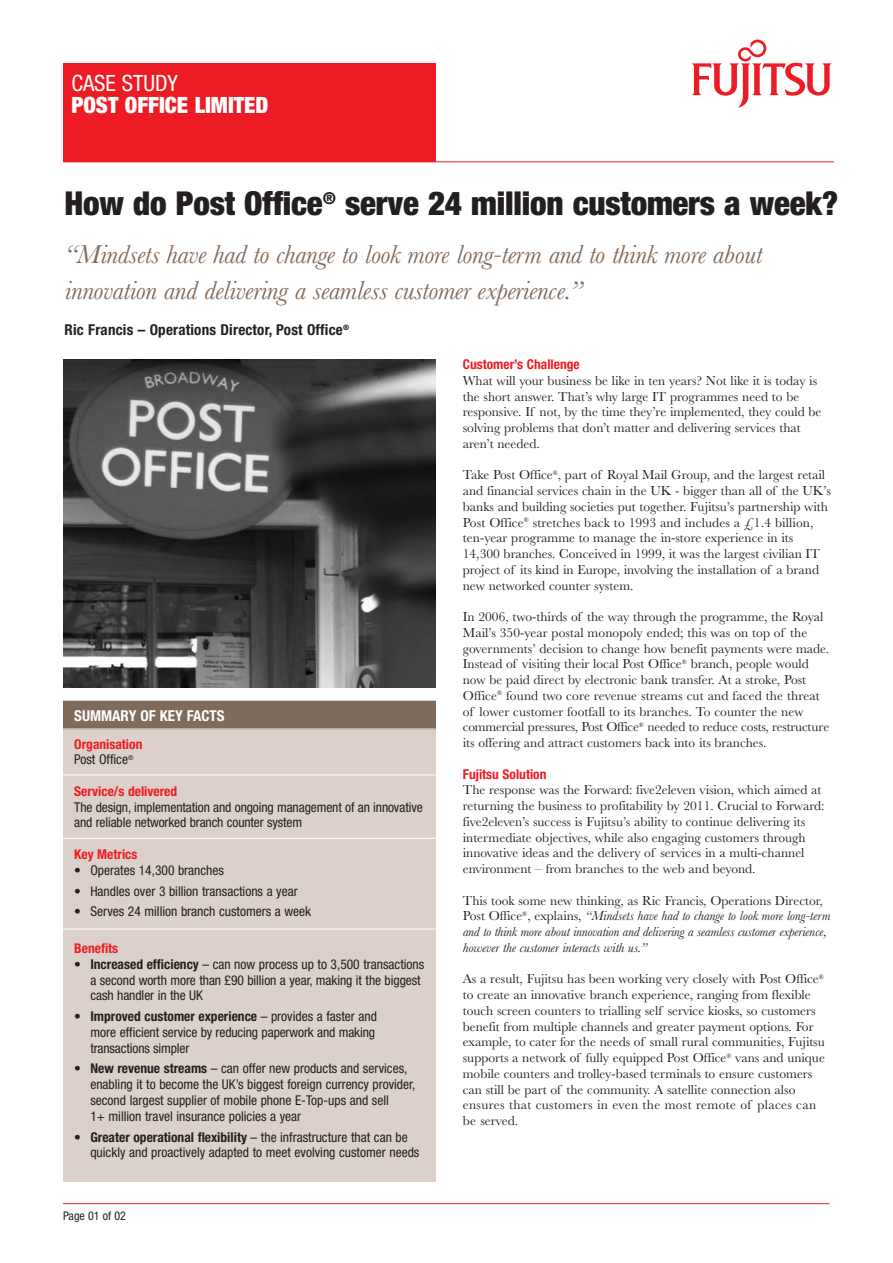
<style>
.page{position:relative;width:893px;height:1263px;background:#fff}
.page>*{position:absolute;margin:0;border:0;box-sizing:border-box;transform-origin:0 0}
.t1{font:900 condensed 33px "Helvetica Neue";letter-spacing:-.005em;color:#231f20}
.t2{font:italic 27px/36px "Baskerville";letter-spacing:-.01em;color:#806a5a}
.t3{font:900 condensed 22.5px "Helvetica Neue";color:#fff}
.t4{font:condensed 22.5px "Helvetica Neue";color:#fff}
.t5{font:700 condensed 15px "Helvetica Neue";letter-spacing:.015em;color:#231f20}
.t6{font:700 condensed 15px "Helvetica Neue";color:#fff}
.t7{font:13.5px/15.8px "Baskerville";color:#231f20}
.t8{font:condensed 13.5px/15.8px "Helvetica Neue";color:#231f20}
.t9{font:italic 13.5px/15.8px "Baskerville";color:#231f20}
.t10{font:700 condensed 13.5px/15.8px "Helvetica Neue";color:#ed1c24}
.t11{font:condensed 12px "Helvetica Neue";color:#231f20}
.s1{font-weight:400;color:#231f20}
.s2{font-weight:700}
.s3{font-style:normal}
</style>
<div class="page">
<img style="left:63px;top:360px;width:373px;height:327px">
<hr style="left:63px;top:1203px;width:766px;height:1px;background:#ed1c24">
<div style="left:63px;top:63px;width:373px;height:98px;background:#ed1c24"></div>
<hr style="left:63px;top:161px;width:771px;height:1px;background:#ed1c24">
<svg style="left:692px;top:40px;width:139px;height:68px"></svg>
<div style="left:63px;top:701px;width:373px;height:481px;background:#dcd1ca"></div>
<div style="left:63px;top:701px;width:373px;height:28px;background:#806a5a"></div>
<hr style="left:63px;top:729px;width:372px;height:1px;background:#fff">
<hr style="left:56px;top:775px;width:382px;height:1px;background:#fff">
<hr style="left:56px;top:838px;width:382px;height:1px;background:#fff">
<hr style="left:56px;top:929px;width:383px;height:1px;background:#fff">
<h3 class="t4" style="left:71px;top:75px;width:108px">CASE STUDY</h3>
<h3 class="t3" style="left:71px;top:97px;width:198px">POST OFFICE LIMITED</h3>
<h1 class="t1" style="left:65px;top:192px;width:775px">How do Post Office<sup>®</sup> serve 24 million customers a week?</h1>
<h2 class="t2" style="left:65px;top:239px;width:698px">“Mindsets have had to change to look more long-term and to think more about innovation and delivering a seamless customer experience.”</h2>
<p class="t5" style="left:65px;top:325px;width:286px">Ric Francis – Operations Director, Post Office<sup>®</sup></p>
<p class="t6" style="left:74px;top:710px;width:152px">SUMMARY OF KEY FACTS</p>
<p class="t10" style="left:74px;top:737px;width:70px">Organisation<br><span class="s1">Post Office</span><sup>®</sup></p>
<p class="t10" style="left:74px;top:784px;width:104px">Service/s delivered</p>
<p class="t8" style="left:74px;top:800px;width:350px">The design, implementation and ongoing management of an innovative and reliable networked branch counter system</p>
<p class="t10" style="left:74px;top:847px;width:65px">Key Metrics</p>
<p class="t8" style="left:74px;top:863px;width:151px">• Operates 14,300 branches</p>
<p class="t8" style="left:74px;top:884px;width:225px">• Handles over 3 billion transactions a year</p>
<p class="t8" style="left:74px;top:905px;width:238px">• Serves 24 million branch customers a week</p>
<p class="t10" style="left:74px;top:942px;width:45px">Benefits</p>
<p class="t8" style="left:90px;top:957px;width:335px;text-indent:-16px">• <span class="s2">Increased efficiency</span> – can now process up to 3,500 transactions a second worth more than £90 billion a year, making it the biggest cash handler in the UK</p>
<p class="t8" style="left:90px;top:1010px;width:288px;text-indent:-16px">• <span class="s2">Improved customer experience</span> – provides a faster and more efficient service by reducing paperwork and making transactions simpler</p>
<p class="t8" style="left:90px;top:1062px;width:326px;text-indent:-16px">• <span class="s2">New revenue streams</span> – can offer new products and services, enabling it to become the UK’s biggest foreign currency provider, second largest supplier of mobile phone E-Top-ups and sell<br>1+ million travel insurance policies a year</p>
<p class="t8" style="left:90px;top:1130px;width:330px;text-indent:-16px">• <span class="s2">Greater operational flexibility</span> – the infrastructure that can be quickly and proactively adapted to meet evolving customer needs</p>
<p class="t11" style="left:63px;top:1211px;width:64px">Page 01 of 02</p>
<p class="t10" style="left:463px;top:358px;width:118px">Customer’s Challenge</p>
<p class="t7" style="left:463px;top:374px;width:360px">What will your business be like in ten years? Not like it is today is the short answer. That’s why large IT programmes need to be responsive. If not, by the time they’re implemented, they could be solving problems that don’t matter and delivering services that aren’t needed.</p>
<p class="t7" style="left:463px;top:468px;width:369px">Take Post Office<sup>®</sup>, part of Royal Mail Group, and the largest retail and financial services chain in the UK - bigger than all of the UK’s banks and building societies put together. Fujitsu’s partnership with Post Office<sup>®</sup> stretches back to 1993 and includes a £1.4 billion, ten-year programme to manage the in-store experience in its 14,300 branches. Conceived in 1999, it was the largest civilian IT project of its kind in Europe, involving the installation of a brand new networked counter system.</p>
<p class="t7" style="left:463px;top:610px;width:368px">In 2006, two-thirds of the way through the programme, the Royal Mail’s 350-year postal monopoly ended; this was on top of the governments’ decision to change how benefit payments were made.<br>Instead of visiting their local Post Office<sup>®</sup> branch, people would now be paid direct by electronic bank transfer. At a stroke, Post Office<sup>®</sup> found two core revenue streams cut and faced the threat of lower customer footfall to its branches. To counter the new commercial pressures, Post Office<sup>®</sup> needed to reduce costs, restructure its offering and attract customers back into its branches.</p>
<p class="t10" style="left:463px;top:767px;width:85px">Fujitsu Solution</p>
<p class="t7" style="left:463px;top:783px;width:363px">The response was the Forward: five2eleven vision, which aimed at returning the business to profitability by 2011. Crucial to Forward: five2eleven’s success is Fujitsu’s ability to continue delivering its intermediate objectives, while also engaging customers through innovative ideas and the delivery of services in a multi-channel environment – from branches to the web and beyond.</p>
<p class="t9" style="left:463px;top:894px;width:369px"><span class="s3">This took some new thinking, as Ric Francis, Operations Director, Post Office</span><sup>®</sup><span class="s3">, explains,</span> “Mindsets have had to change to look more long-term and to think more about innovation and delivering a seamless customer experience, however the customer interacts with us.”</p>
<p class="t7" style="left:463px;top:972px;width:363px">As a result, Fujitsu has been working very closely with Post Office<sup>® </sup>to create an innovative branch experience, ranging from flexible touch screen counters to trialling self service kiosks, so customers benefit from multiple channels and greater payment options. For example, to cater for the needs of small rural communities, Fujitsu supports a network of fully equipped Post Office<sup>®</sup> vans and unique mobile counters and trolley-based terminals to ensure customers can still be part of the community. A satellite connection also ensures that customers in even the most remote of places can be served.</p>
</div>
